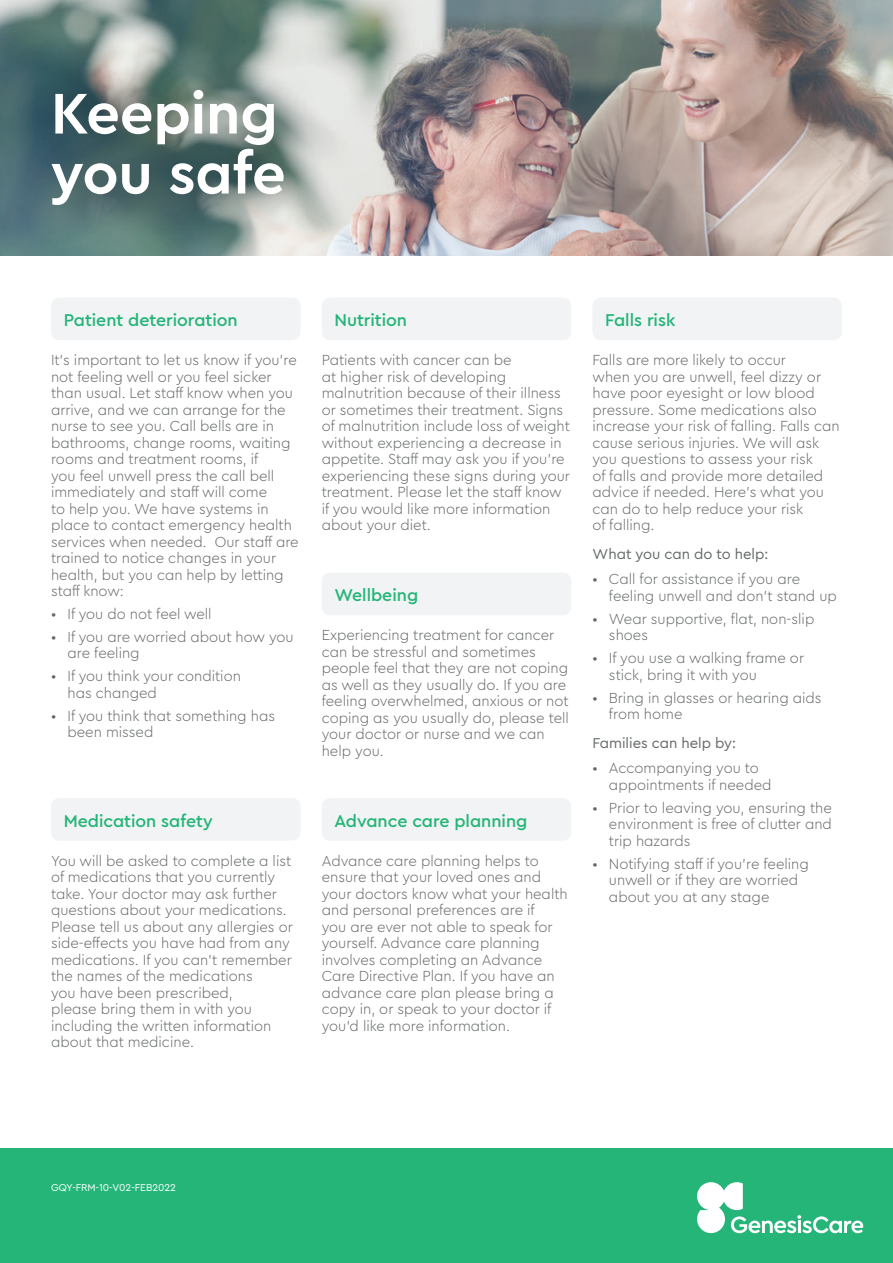
<style>
.page{position:relative;width:893px;height:1263px;background:#fff}
.page>*{position:absolute;margin:0;border:0;box-sizing:border-box;transform-origin:0 0}
.t1{font:700 60px/60px "Genesis Care Sans";color:#fff}
.t2{font:500 18px "Genesis Care Sans";color:#25b579}
.t3{font:300 15px/16.5px "Genesis Care Sans";color:#656a67}
.t4{font:15px "Genesis Care Sans";color:#656a67}
.t5{font:10.5px "Genesis Care Sans";color:#fff}
</style>
<div class="page">
<div style="left:0;top:1148px;width:893px;height:115px;background:#25b579"></div>
<svg style="left:697px;top:1182px;width:166px;height:51px"></svg>
<img style="left:0;top:0;width:893px;height:255px">
<div style="left:16px;top:54px;width:311px;height:194px;background:#001001;opacity:.6"></div>
<div style="left:51px;top:798px;width:249px;height:43px;background:#f2f3f4;border-radius:9px"></div>
<div style="left:51px;top:298px;width:249px;height:42px;background:#f2f3f4;border-radius:9px"></div>
<div style="left:322px;top:573px;width:249px;height:42px;background:#f2f3f4;border-radius:9px"></div>
<div style="left:592px;top:298px;width:250px;height:42px;background:#f2f3f4;border-radius:9px"></div>
<div style="left:322px;top:298px;width:249px;height:42px;background:#f2f3f4;border-radius:9px"></div>
<div style="left:322px;top:798px;width:249px;height:43px;background:#f2f3f4;border-radius:9px"></div>
<h1 class="t1" style="left:51px;top:80px;width:236px">Keeping you safe</h1>
<p class="t2" style="left:64px;top:308px;width:175px">Patient deterioration</p>
<p class="t3" style="left:51px;top:351px;width:249px">It’s important to let us know if you’re not feeling well or you feel sicker than usual. Let staff know when you arrive, and we can arrange for the nurse to see you. Call bells are in bathrooms, change rooms, waiting rooms and treatment rooms, if<br>you feel unwell press the call bell immediately and staff will come<br>to help you. We have systems in place to contact emergency health services when needed. Our staff are trained to notice changes in your health, but you can help by letting staff know:</p>
<p class="t3" style="left:51px;top:605px;width:162px">• If you do not feel well</p>
<p class="t3" style="left:68px;top:628px;width:228px;text-indent:-16px">• If you are worried about how you are feeling</p>
<p class="t3" style="left:68px;top:667px;width:175px;text-indent:-16px">• If you think your condition has changed</p>
<p class="t3" style="left:68px;top:707px;width:209px;text-indent:-16px">• If you think that something has been missed</p>
<p class="t2" style="left:64px;top:809px;width:150px">Medication safety</p>
<p class="t3" style="left:51px;top:851px;width:243px">You will be asked to complete a list of medications that you currently take. Your doctor may ask further questions about your medications.<br>Please tell us about any allergies or side-effects you have had from any medications. If you can’t remember the names of the medications<br>you have been prescribed,<br>please bring them in with you including the written information about that medicine.</p>
<p class="t2" style="left:334px;top:308px;width:74px">Nutrition</p>
<p class="t3" style="left:322px;top:351px;width:250px">Patients with cancer can be<br>at higher risk of developing malnutrition because of their illness or sometimes their treatment. Signs of malnutrition include loss of weight without experiencing a decrease in appetite. Staff may ask you if you’re experiencing these signs during your treatment. Please let the staff know if you would like more information about your diet.</p>
<p class="t2" style="left:334px;top:583px;width:85px">Wellbeing</p>
<p class="t3" style="left:322px;top:626px;width:249px">Experiencing treatment for cancer can be stressful and sometimes people feel that they are not coping as well as they usually do. If you are feeling overwhelmed, anxious or not coping as you usually do, please tell your doctor or nurse and we can help you.</p>
<p class="t2" style="left:334px;top:809px;width:194px">Advance care planning</p>
<p class="t3" style="left:322px;top:851px;width:247px">Advance care planning helps to ensure that your loved ones and your doctors know what your health and personal preferences are if<br>you are ever not able to speak for yourself. Advance care planning involves completing an Advance<br>Care Directive Plan. If you have an advance care plan please bring a copy in, or speak to your doctor if you’d like more information.</p>
<p class="t2" style="left:605px;top:308px;width:72px">Falls risk</p>
<p class="t3" style="left:592px;top:351px;width:249px">Falls are more likely to occur<br>when you are unwell, feel dizzy or have poor eyesight or low blood pressure. Some medications also increase your risk of falling. Falls can cause serious injuries. We will ask you questions to assess your risk<br>of falls and provide more detailed advice if needed. Here’s what you can do to help reduce your risk<br>of falling.</p>
<p class="t4" style="left:592px;top:545px;width:177px">What you can do to help:</p>
<p class="t3" style="left:609px;top:570px;width:229px;text-indent:-16px">• Call for assistance if you are feeling unwell and don’t stand up</p>
<p class="t3" style="left:609px;top:610px;width:207px;text-indent:-16px">• Wear supportive, flat, non-slip shoes</p>
<p class="t3" style="left:609px;top:649px;width:197px;text-indent:-16px">• If you use a walking frame or stick, bring it with you</p>
<p class="t3" style="left:609px;top:688px;width:214px;text-indent:-16px">• Bring in glasses or hearing aids from home</p>
<p class="t4" style="left:592px;top:733px;width:145px">Families can help by:</p>
<p class="t3" style="left:609px;top:759px;width:164px;text-indent:-16px">• Accompanying you to appointments if needed</p>
<p class="t3" style="left:609px;top:799px;width:225px;text-align:justify;text-indent:-16px">• Prior to leaving you, ensuring the environment is free of clutter and trip hazards</p>
<p class="t3" style="left:609px;top:854px;width:201px;text-indent:-16px">• Notifying staff if you’re feeling unwell or if they are worried about you at any stage</p>
<p class="t5" style="left:51px;top:1180px;width:127px">GQY-FRM-10-V02-FEB2022</p>
</div>
